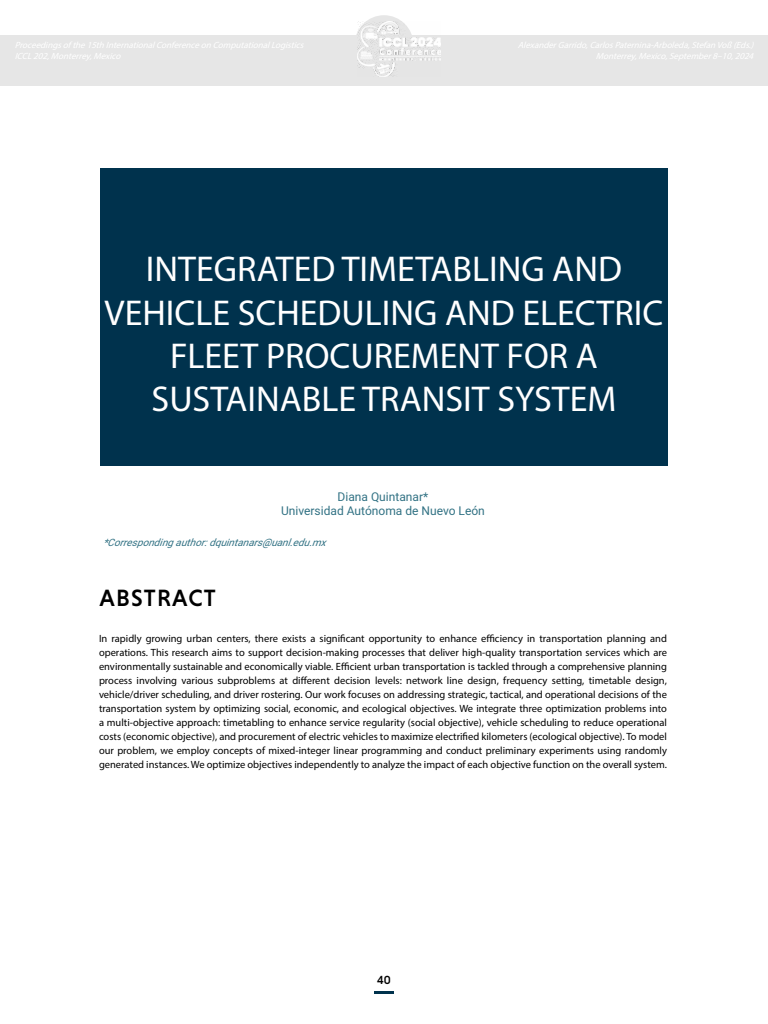
<style>
.page{position:relative;width:768px;height:1024px;background:#fff}
.page>*{position:absolute;margin:0;border:0;box-sizing:border-box;transform-origin:0 0}
.t1{font:36px/43.2px "Myriad Pro";color:#fff;text-align:center}
.t2{font:500 24px "Niveau Grotesk";letter-spacing:.05em;color:#000}
.t3{font:12px/14.4px "Heebo";color:#327284;text-align:center}
.t4{font:500 12px "Niveau Grotesk";color:#000}
.t5{font:10.5px/14px "Myriad Pro";color:#000;text-align:justify}
.t6{font:italic 10px "Heebo";color:#327284}
</style>
<div class="page">
<div style="left:100px;top:168px;width:568px;height:298px;background:#00324d"></div>
<hr style="left:374px;top:991px;width:20px;height:3px;background:#00324d">
<div style="left:0;top:35px;width:768px;height:51px;background:#e6e6e6"></div>
<div style="left:354px;top:15px;width:60px;height:59px;background:#e6e6e6;border-radius:50%"></div>
<img style="left:357px;top:21px;width:84px;height:56px">
<h1 class="t1" style="left:105px;top:247px;width:560px">INTEGRATED TIMETABLING AND<br>VEHICLE SCHEDULING AND ELECTRIC<br>FLEET PROCUREMENT FOR A<br>SUSTAINABLE TRANSIT SYSTEM</h1>
<p class="t3" style="left:281px;top:489px;width:205px">Diana Quintanar*<br>Universidad Autónoma de Nuevo León</p>
<p class="t6" style="left:103px;top:536px;width:229px">*Correspondingauthor:dquintanars@uanl.edu.mx</p>
<h2 class="t2" style="left:100px;top:584px;width:118px">ABSTRACT</h2>
<p class="t5" style="left:99px;top:631px;width:570px">In rapidly growing urban centers, there exists a significant opportunity to enhance efficiency in transportation planning and operations. This research aims to support decision-making processes that deliver high-quality transportation services which are environmentally sustainable and economically viable. Efficient urban transportation is tackled through a comprehensive planning process involving various subproblems at different decision levels: network line design, frequency setting, timetable design, vehicle/driver scheduling, and driver rostering. Our work focuses on addressing strategic, tactical, and operational decisions of the transportation system by optimizing social, economic, and ecological objectives. We integrate three optimization problems into a multi-objective approach: timetabling to enhance service regularity (social objective), vehicle scheduling to reduce operational costs (economic objective), and procurement of electric vehicles to maximize electrified kilometers (ecological objective). To model our problem, we employ concepts of mixed-integer linear programming and conduct preliminary experiments using randomly generated instances. We optimize objectives independently to analyze the impact of each objective function on the overall system.</p>
<p class="t4" style="left:377px;top:973px;width:15px">40</p>
</div>
